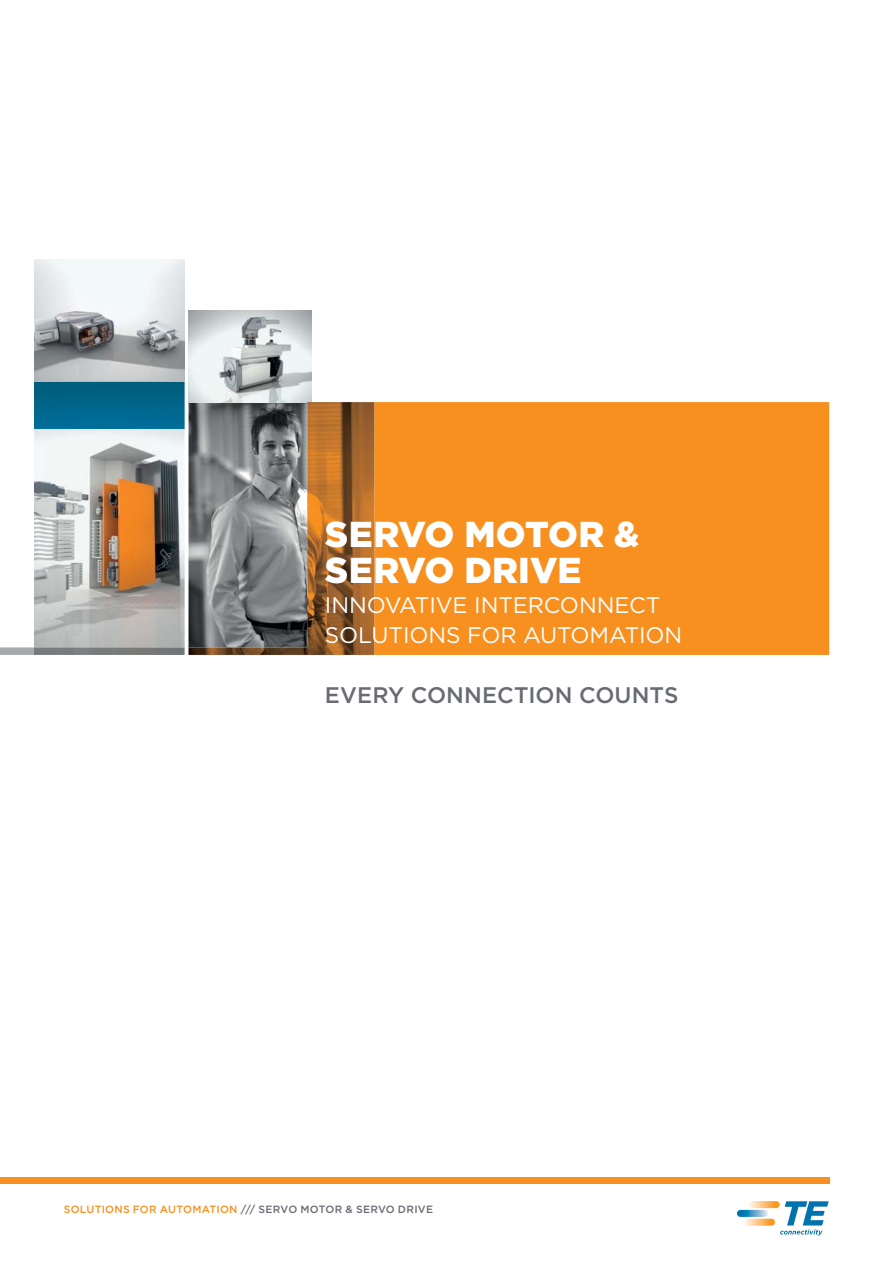
<style>
.page{position:relative;width:893px;height:1263px;background:#fff}
.page>*{position:absolute;margin:0;border:0;box-sizing:border-box;transform-origin:0 0}
.t1{font:900 36px/36px "Gotham";color:#fff}
.t2{font:22.5px/30px "Gotham";letter-spacing:-.005em;color:#fff}
.t3{font:500 22.5px "Gotham";color:#696b73}
.t4{font:500 10.5px "Gotham";letter-spacing:.025em;color:#696b73}
.s1{color:#f7901e}
</style>
<div class="page">
<img style="left:189px;top:310px;width:123px;height:92px">
<img style="left:34px;top:260px;width:151px;height:122px">
<svg style="left:34px;top:429px;width:151px;height:218px"></svg>
<svg style="left:749px;top:1201px;width:31px;height:7px"></svg>
<svg style="left:744px;top:1219px;width:31px;height:7px"></svg>
<svg style="left:737px;top:1210px;width:31px;height:7px"></svg>
<svg style="left:780px;top:1201px;width:49px;height:34px"></svg>
<div style="left:0;top:1177px;width:829px;height:6px;background:#f7901e"></div>
<svg style="left:0;top:647px;width:34px;height:8px"></svg>
<img style="left:34px;top:647px;width:151px;height:8px">
<svg style="left:189px;top:402px;width:640px;height:253px;background:#df8d31"></svg>
<img style="left:303px;top:402px;width:71px;height:202px">
<img style="left:189px;top:643px;width:92px;height:12px">
<img style="left:281px;top:604px;width:93px;height:51px">
<img style="left:34px;top:382px;width:151px;height:47px">
<h1 class="t1" style="left:325px;top:520px;width:316px">SERVO MOTOR &amp;<br>SERVO DRIVE</h1>
<h2 class="t2" style="left:325px;top:592px;width:359px">INNOVATIVE INTERCONNECT<br>SOLUTIONS FOR AUTOMATION</h2>
<h2 class="t3" style="left:325px;top:687px;width:355px">EVERY CONNECTION COUNTS</h2>
<p class="t4" style="left:64px;top:1206px;width:371px"><span class="s1">SOLUTIONS FOR AUTOMATION</span> /// SERVO MOTOR &amp; SERVO DRIVE</p>
</div>
